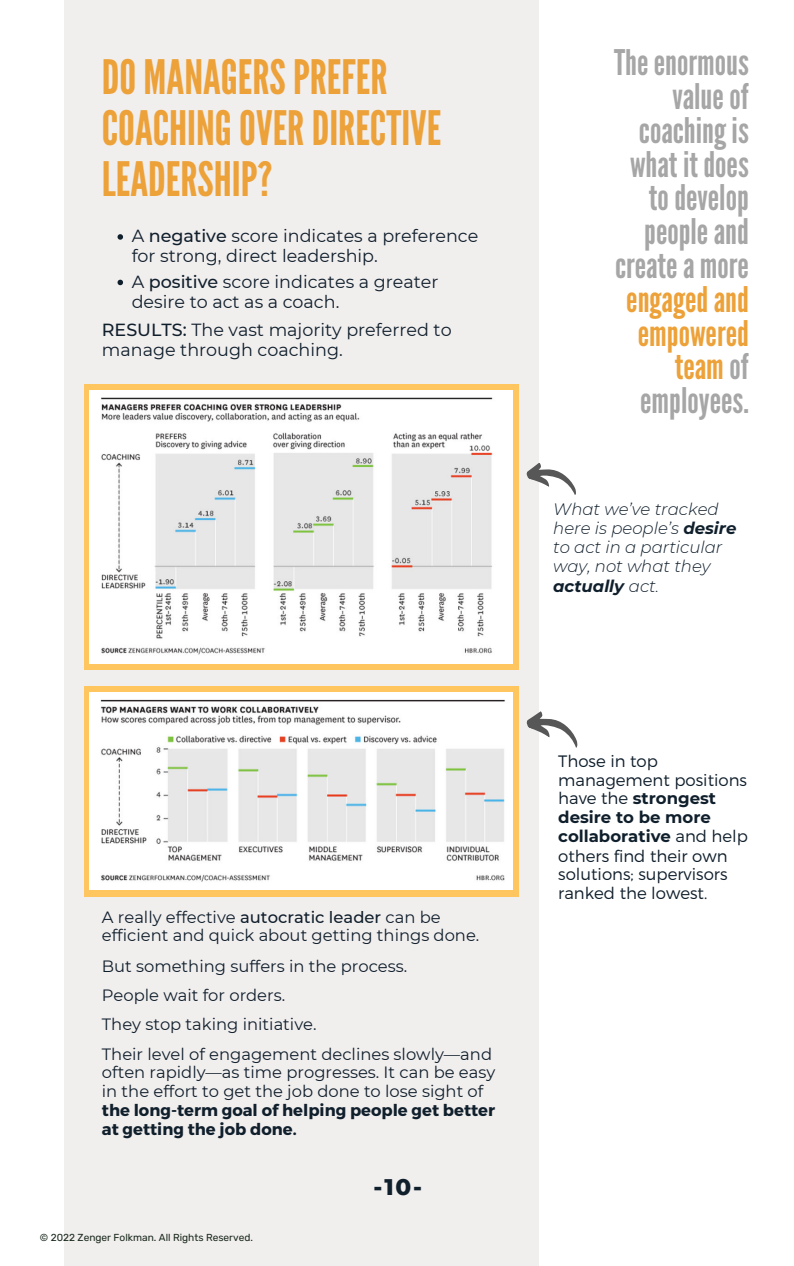
<style>
.page{position:relative;width:794px;height:1266px;background:#fff}
.page>*{position:absolute;margin:0;border:0;box-sizing:border-box;transform-origin:0 0}
.t1{font:47.4px/50.6px "League Gothic";color:#eda139}
.t2{font:35.25px/33.8px "League Gothic";color:#a6a6a6;text-align:right}
.t3{font:35.25px/33.8px "League Gothic";color:#eda139;text-align:right}
.t4{font:800 23.02px "Montserrat";color:#101f2c}
.t5{font:17.55px/19.7px "Montserrat";color:#101f2c}
.t6{font:300 16.5px/18.8px "Montserrat";color:#101f2c}
.t7{font:italic 300 16.5px/19.1px "Montserrat";color:#101f2c}
.t8{font:16.35px/29.2px "Montserrat";color:#101f2c}
.t9{font:700 16.35px/18.6px "Montserrat";color:#101f2c}
.t10{font:10.12px "Rubik";color:#19291d}
.s1{font-weight:500}
.s2{color:#a6a6a6}
.s3{font-weight:700}
</style>
<div class="page">
<div style="left:64px;top:0;width:474px;height:1266px;background:#f1eeee"></div>
<div style="left:84px;top:384px;width:434px;height:285px;background:#ffc55e"></div>
<img style="left:90px;top:390px;width:422px;height:273px">
<svg style="left:526px;top:462px;width:49px;height:33px"></svg>
<div style="left:84px;top:686px;width:434px;height:210px;background:#ffc55e"></div>
<img style="left:90px;top:692px;width:422px;height:198px">
<svg style="left:526px;top:711px;width:51px;height:36px"></svg>
<svg style="left:117px;top:234px;width:6px;height:6px"></svg>
<svg style="left:117px;top:280px;width:6px;height:5px"></svg>
<h1 class="t1" style="left:102px;top:52px;width:341px">DO MANAGERS PREFER<br>COACHING OVER DIRECTIVE<br>LEADERSHIP?</h1>
<p class="t5" style="left:132px;top:226px;width:348px">A <span class="s1">negative</span> score indicates a preference for strong, direct leadership.</p>
<p class="t5" style="left:132px;top:271px;width:308px">A <span class="s1">positive</span> score indicates a greater desire to act as a coach.</p>
<p class="t5" style="left:102px;top:319px;width:351px"><span class="s1">RESULTS:</span> The vast majority preferred to manage through coaching.</p>
<h2 class="t2" style="left:613px;top:46px;width:136px">The enormous value of coaching is what it does to develop people and create a more</h2>
<h2 class="t3" style="left:626px;top:282px;width:124px">engaged and empowered team <span class="s2">of employees.</span></h2>
<p class="t7" style="left:553px;top:499px;width:184px">What we’ve tracked here is people’s <span class="s3">desire </span>to act in a particular way, not what they <span class="s3">actually</span> act.</p>
<p class="t8" style="left:102px;top:907px;width:379px;line-height:18.6px">A really effective <span class="s1">autocratic leader</span> can be efficient and quick about getting things done.</p>
<p class="t8" style="left:102px;top:951px;width:391px">But something suffers in the process.<br>People wait for orders.<br>They stop taking initiative.<br>Their level of engagement declines slowly—and</p>
<p class="t8" style="left:102px;top:1062px;width:395px;line-height:18.6px">often rapidly—as time progresses. It can be easy in the effort to get the job done to lose sight of</p>
<p class="t9" style="left:102px;top:1101px;width:394px">the long-term goal of helping people get better at getting the job done.</p>
<p class="t10" style="left:40px;top:1231px;width:214px">© 2022 Zenger Folkman. All Rights Reserved.</p>
<h3 class="t4" style="left:373px;top:1170px;width:50px">-10-</h3>
<p class="t6" style="left:558px;top:751px;width:191px">Those in top management positions have the <span class="s3">strongest desire to be more collaborative</span> and help others find their own solutions; supervisors ranked the lowest.</p>
</div>
